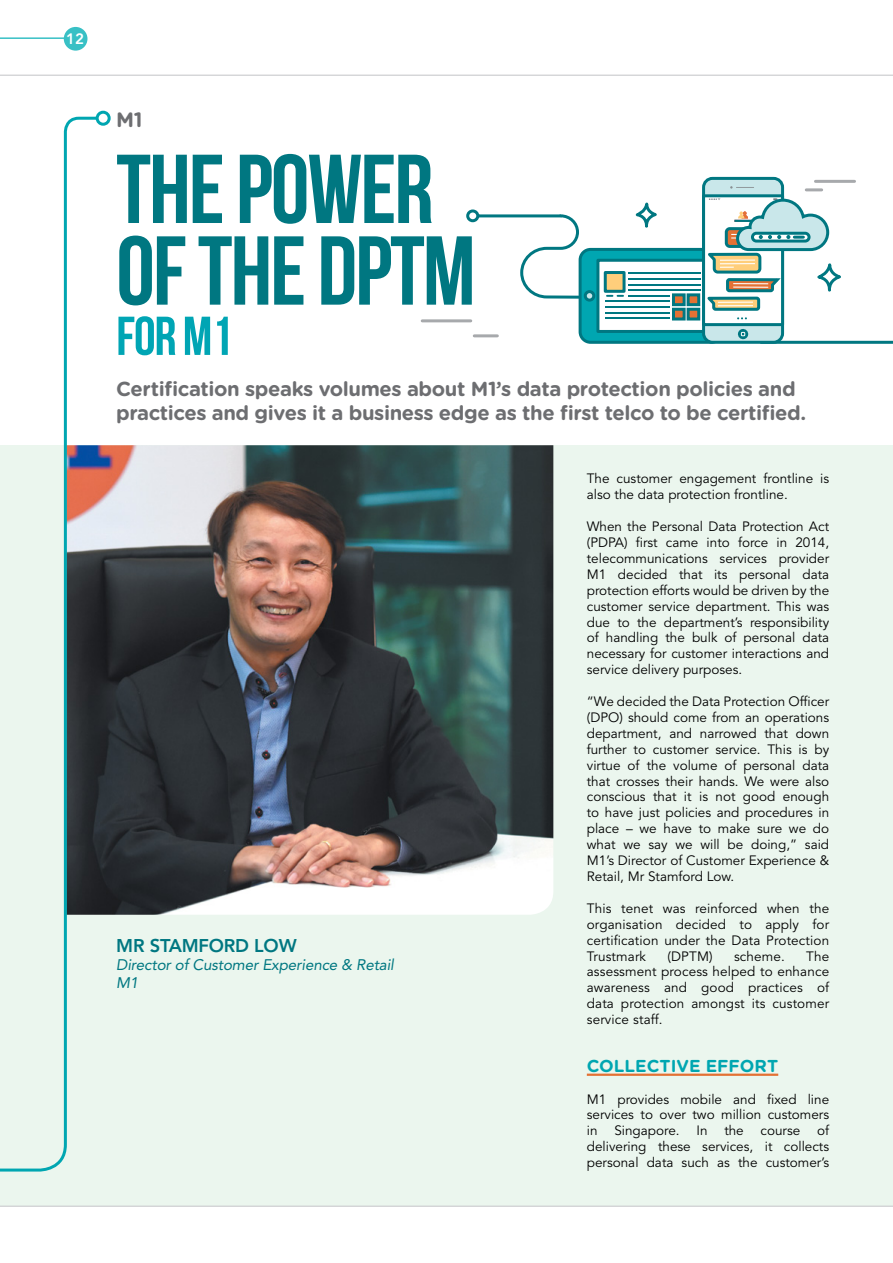
<style>
.page{position:relative;width:893px;height:1263px;background:#fff}
.page>*{position:absolute;margin:0;border:0;box-sizing:border-box;transform-origin:0 0}
.t1{font:700 97.65px/81.6px "Bebas Neue";letter-spacing:-.02em;color:#007781}
.t2{font:700 54.6px "Bebas Neue";color:#00a5b4}
.t3{font:700 20.7px "Gotham Rounded";color:#6d6e71}
.t4{font:700 20.25px/24.3px "Gotham Rounded";letter-spacing:-.02em;color:#6d6e71}
.t5{font:800 18.3px "Avenir LT Std";letter-spacing:-.01em;color:#007781}
.t6{font:700 17.25px "Gotham Rounded";color:#00a6b1}
.t7{font:italic 15.3px/18px "Avenir LT Std";letter-spacing:-.01em;color:#007781}
.t8{font:800 15px "Avenir LT Std";color:#fff}
.t9{font:13.5px/15.9px "Avenir LT Std";color:#000;text-align:justify}
</style>
<div class="page">
<hr style="left:0;top:75px;width:892px;height:1px;background:#c9cacc">
<div style="left:0;top:445px;width:892px;height:760px;background:#ebf6ee"></div>
<hr style="left:0;top:1205px;width:892px;height:2px;background:#c9cacc">
<img style="left:100px;top:445px;width:453px;height:470px">
<hr style="left:760px;top:341px;width:132px;height:3px;background:#007781">
<div style="left:580px;top:249px;width:142px;height:93px;background:#00a6b1;border-radius:10px"></div>
<div style="left:579px;top:248px;width:144px;height:96px;border:3px solid #007781;border-radius:10px"></div>
<div style="left:598px;top:260px;width:110px;height:71px;background:#fff"></div>
<div style="left:596px;top:259px;width:114px;height:74px;border:3px solid #007781"></div>
<div style="left:584px;top:290px;width:11px;height:12px;border:3px solid #007781;border-radius:50%"></div>
<div style="left:604px;top:271px;width:21px;height:22px;border:3px solid #007781"></div>
<div style="left:673px;top:295px;width:11px;height:10px;background:#e37134"></div>
<div style="left:672px;top:293px;width:14px;height:13px;border:3px solid #007781"></div>
<div style="left:688px;top:295px;width:11px;height:10px;background:#e37134"></div>
<div style="left:687px;top:293px;width:13px;height:13px;border:3px solid #007781"></div>
<div style="left:673px;top:309px;width:11px;height:10px;background:#e37134"></div>
<div style="left:672px;top:308px;width:14px;height:12px;border:3px solid #007781"></div>
<div style="left:688px;top:309px;width:11px;height:10px;background:#e37134"></div>
<div style="left:687px;top:308px;width:13px;height:12px;border:3px solid #007781"></div>
<hr style="left:628px;top:272px;width:73px;height:2px;background:#007781">
<hr style="left:628px;top:278px;width:73px;height:2px;background:#007781">
<hr style="left:628px;top:284px;width:73px;height:2px;background:#007781">
<hr style="left:628px;top:289px;width:73px;height:2px;background:#007781">
<hr style="left:628px;top:295px;width:41px;height:2px;background:#007781">
<hr style="left:605px;top:300px;width:64px;height:2px;background:#007781">
<hr style="left:605px;top:306px;width:64px;height:2px;background:#007781">
<hr style="left:605px;top:312px;width:64px;height:2px;background:#007781">
<hr style="left:605px;top:317px;width:64px;height:2px;background:#007781">
<svg style="left:466px;top:209px;width:158px;height:91px"></svg>
<div style="left:704px;top:178px;width:78px;height:164px;background:#c9e7ea;border-radius:9px"></div>
<div style="left:702px;top:177px;width:82px;height:167px;border:3px solid #007781;border-radius:9px"></div>
<div style="left:704px;top:196px;width:78px;height:129px;background:#fff"></div>
<div style="left:702px;top:194px;width:82px;height:132px;border:3px solid #007781"></div>
<svg style="left:730px;top:186px;width:24px;height:3px"></svg>
<svg style="left:738px;top:329px;width:11px;height:11px"></svg>
<svg style="left:702px;top:197px;width:127px;height:122px"></svg>
<hr style="left:422px;top:319px;width:49px;height:3px;background:#a7a9ac">
<hr style="left:806px;top:188px;width:16px;height:3px;background:#a7a9ac">
<hr style="left:474px;top:334px;width:23px;height:3px;background:#a7a9ac">
<hr style="left:815px;top:180px;width:39px;height:3px;background:#a7a9ac">
<div style="left:636px;top:203px;width:21px;height:25px;border:3px solid #007781;border-radius:50%"></div>
<svg style="left:0;top:115px;width:100px;height:1057px"></svg>
<div style="left:96px;top:111px;width:15px;height:15px;border:3px solid #00a6b1;border-radius:50%"></div>
<div style="left:817px;top:263px;width:24px;height:29px;border:3px solid #007781;border-radius:50%"></div>
<hr style="left:587px;top:1073px;width:191px;height:3px;background:#e37134">
<hr style="left:0;top:37px;width:68px;height:2px;background:#38c0c5">
<div style="left:64px;top:27px;width:23px;height:24px;background:#38c0c5;border-radius:50%"></div>
<p class="t8" style="left:66px;top:30px;width:19px">12</p>
<h3 class="t3" style="left:116px;top:104px;width:28px">M1</h3>
<h1 class="t1" style="left:116px;top:147px;width:361px">THE POWER<br>OF THE DPTM</h1>
<h2 class="t2" style="left:116px;top:306px;width:118px">FOR M1</h2>
<h3 class="t4" style="left:116px;top:376px;width:691px">Certification speaks volumes about M1’s data protection policies and practices and gives it a business edge as the first telco to be certified.</h3>
<h3 class="t5" style="left:116px;top:934px;width:182px">MR STAMFORD LOW</h3>
<p class="t7" style="left:116px;top:956px;width:279px">Director of Customer Experience &amp; Retail<br>M1</p>
<p class="t9" style="left:587px;top:471px;width:244px">The customer engagement frontline is also the data protection frontline.</p>
<p class="t9" style="left:587px;top:519px;width:244px">When the Personal Data Protection Act (PDPA) first came into force in 2014, telecommunications services provider M1 decided that its personal data protection efforts would be driven by the customer service department. This was due to the department’s responsibility of handling the bulk of personal data necessary for customer interactions and service delivery purposes.</p>
<p class="t9" style="left:587px;top:694px;width:244px">“We decided the Data Protection Officer (DPO) should come from an operations department, and narrowed that down further to customer service. This is by virtue of the volume of personal data that crosses their hands. We were also conscious that it is not good enough to have just policies and procedures in place – we have to make sure we do what we say we will be doing,” said M1’s Director of Customer Experience &amp; Retail, Mr Stamford Low.</p>
<p class="t9" style="left:587px;top:900px;width:244px">This tenet was reinforced when the organisation decided to apply for certification under the Data Protection Trustmark</p>
<p class="t9" style="left:587px;top:948px;width:244px;text-indent:219px">The assessment process helped to enhance awareness and good practices of data protection amongst its customer service staff.</p>
<p class="t6" style="left:587px;top:1053px;width:193px">COLLECTIVE EFFORT</p>
<p class="t9" style="left:587px;top:1091px;width:244px">M1 provides mobile and fixed line services to over two million customers in Singapore. In the course of delivering these services, it collects personal data such as the customer’s</p>
<p class="t9" style="left:667px;top:948px;width:47px">(DPTM)</p>
<p class="t9" style="left:734px;top:948px;width:52px">scheme.</p>
</div>
